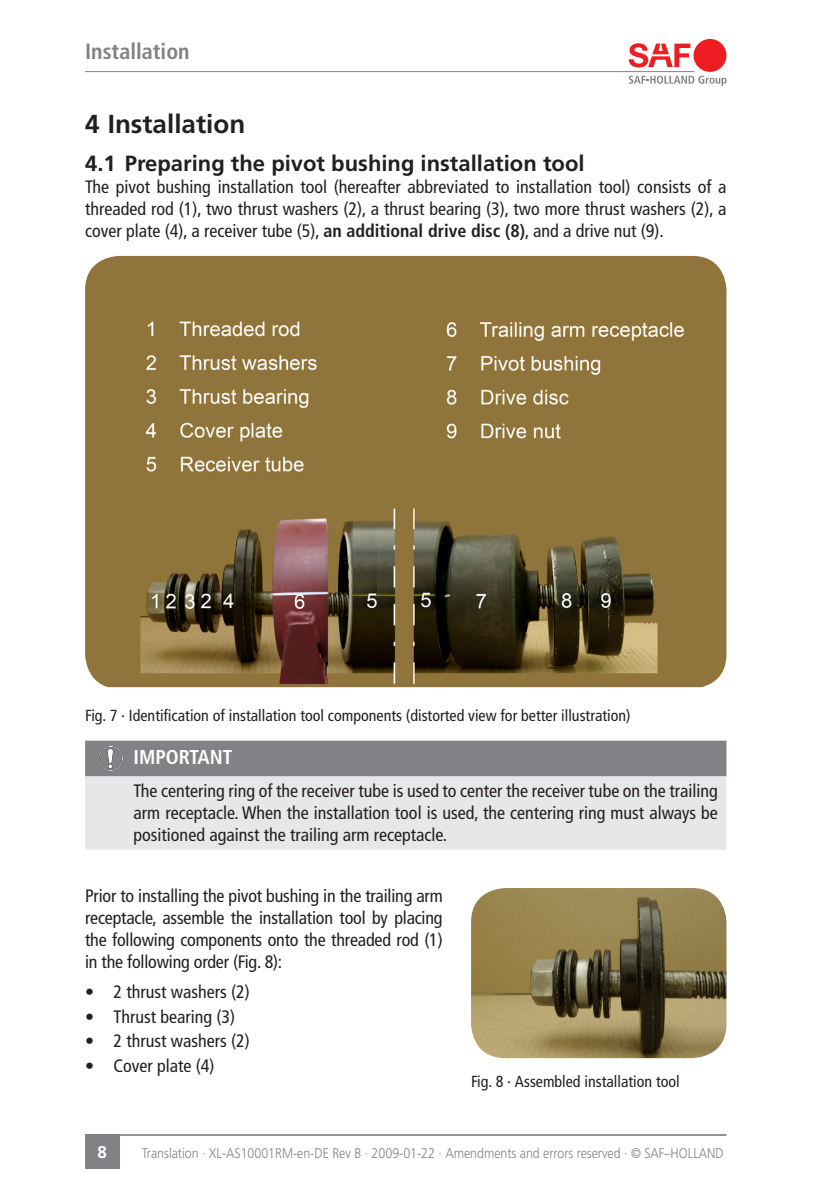
<style>
.page{position:relative;width:840px;height:1191px;background:#fff}
.page>*{position:absolute;margin:0;border:0;box-sizing:border-box;transform-origin:0 0}
.Überschrift_1{font:700 26px "Frutiger LT Std";color:#231f20}
.Überschrift_2{font:700 22px "Frutiger LT Std";color:#231f20}
.Kopfzeile_rechts{font:700 condensed 22px "Frutiger LT Std";color:#808285}
.WICHTIG{font:700 condensed 20px "Frutiger LT Std";color:#fff}
.Standard_Absatz_dana{font:condensed 18px/22px "Frutiger LT Std";color:#231f20;text-align:justify}
.Liste{font:condensed 18px "Frutiger LT Std";color:#231f20}
.Seitenzahl{font:700 17px "Frutiger LT Std";color:#fff}
.Bildunterschrift{font:condensed 16px "Frutiger LT Std";color:#231f20}
.Fußzeile{font:300 14px "Frutiger LT Std";color:#808285;scale:.89 1}
.s1{font-weight:700}
</style>
<div class="page">
<hr style="left:85px;top:1134px;width:641px;height:1px;background:#666">
<div style="left:85px;top:1134px;width:34px;height:34px;background:#808285"></div>
<hr style="left:85px;top:71px;width:609px;height:1px;background:#808285">
<svg style="left:628px;top:76px;width:98px;height:10px"></svg>
<div style="left:693px;top:39px;width:33px;height:33px;background:#ee1d23;border-radius:50%"></div>
<svg style="left:628px;top:43px;width:62px;height:24px"></svg>
<div style="left:87px;top:742px;width:637px;height:32px;background:#808285"></div>
<div style="left:87px;top:776px;width:637px;height:72px;background:#e6e7e9"></div>
<hr style="left:85px;top:776px;width:2px;height:72px;background:#e6e7e9">
<hr style="left:125px;top:776px;width:1px;height:72px;background:#e6e7e9">
<hr style="left:724px;top:776px;width:2px;height:72px;background:#e6e7e9">
<hr style="left:85px;top:848px;width:40px;height:1px;background:#e6e7e9">
<hr style="left:125px;top:848px;width:601px;height:1px;background:#e6e7e9">
<hr style="left:85px;top:740px;width:40px;height:2px;background:#808285">
<hr style="left:85px;top:742px;width:2px;height:32px;background:#808285">
<hr style="left:125px;top:740px;width:601px;height:2px;background:#808285">
<hr style="left:125px;top:742px;width:1px;height:32px;background:#808285">
<hr style="left:724px;top:742px;width:2px;height:32px;background:#808285">
<hr style="left:85px;top:774px;width:40px;height:2px;background:#808285">
<hr style="left:125px;top:774px;width:601px;height:2px;background:#808285">
<img style="left:85px;top:256px;width:641px;height:431px">
<img style="left:96px;top:746px;width:29px;height:25px">
<img style="left:471px;top:888px;width:255px;height:170px">
<p class="Kopfzeile_rechts" style="left:85px;top:38px;width:106px">Installation</p>
<p class="Überschrift_1" style="left:85px;top:108px;width:161px">4 Installation</p>
<p class="Überschrift_2" style="left:85px;top:150px;width:500px">4.1 Preparing the pivot bushing installation tool</p>
<p class="Standard_Absatz_dana" style="left:85px;top:175px;width:642px">The pivot bushing installation tool (hereafter abbreviated to installation tool) consists of a threaded rod (1), two thrust washers (2), a thrust bearing (3), two more thrust washers (2), a cover plate (4), a receiver tube (5), <span class="s1">an additional drive disc (8)</span>, and a drive nut (9).</p>
<p class="Bildunterschrift" style="left:85px;top:706px;width:546px">Fig. 7 · Identification of installation tool components (distorted view for better illustration)</p>
<p class="WICHTIG" style="left:133px;top:745px;width:100px">IMPORTANT</p>
<p class="Standard_Absatz_dana" style="left:133px;top:780px;width:585px">The centering ring of the receiver tube is used to center the receiver tube on the trailing arm receptacle. When the installation tool is used, the centering ring must always be positioned against the trailing arm receptacle.</p>
<p class="Standard_Absatz_dana" style="left:85px;top:885px;width:359px">Prior to installing the pivot bushing in the trailing arm receptacle, assemble the installation tool by placing the following components onto the threaded rod (1) in the following order (Fig. 8):</p>
<p class="Liste" style="left:85px;top:981px;width:166px">• 2 thrust washers (2)</p>
<p class="Liste" style="left:85px;top:1006px;width:151px">• Thrust bearing (3)</p>
<p class="Liste" style="left:85px;top:1030px;width:166px">• 2 thrust washers (2)</p>
<p class="Liste" style="left:85px;top:1055px;width:131px">• Cover plate (4)</p>
<p class="Bildunterschrift" style="left:471px;top:1072px;width:210px">Fig. 8 · Assembled installation tool</p>
<p class="Seitenzahl" style="left:97px;top:1141px;width:11px">8</p>
<p class="Fußzeile" style="left:142px;top:1144px;width:654px">Translation · XL-AS10001RM-en-DE Rev B · 2009-01-22 · Amendments and errors reserved · © SAF–HOLLAND</p>
</div>
